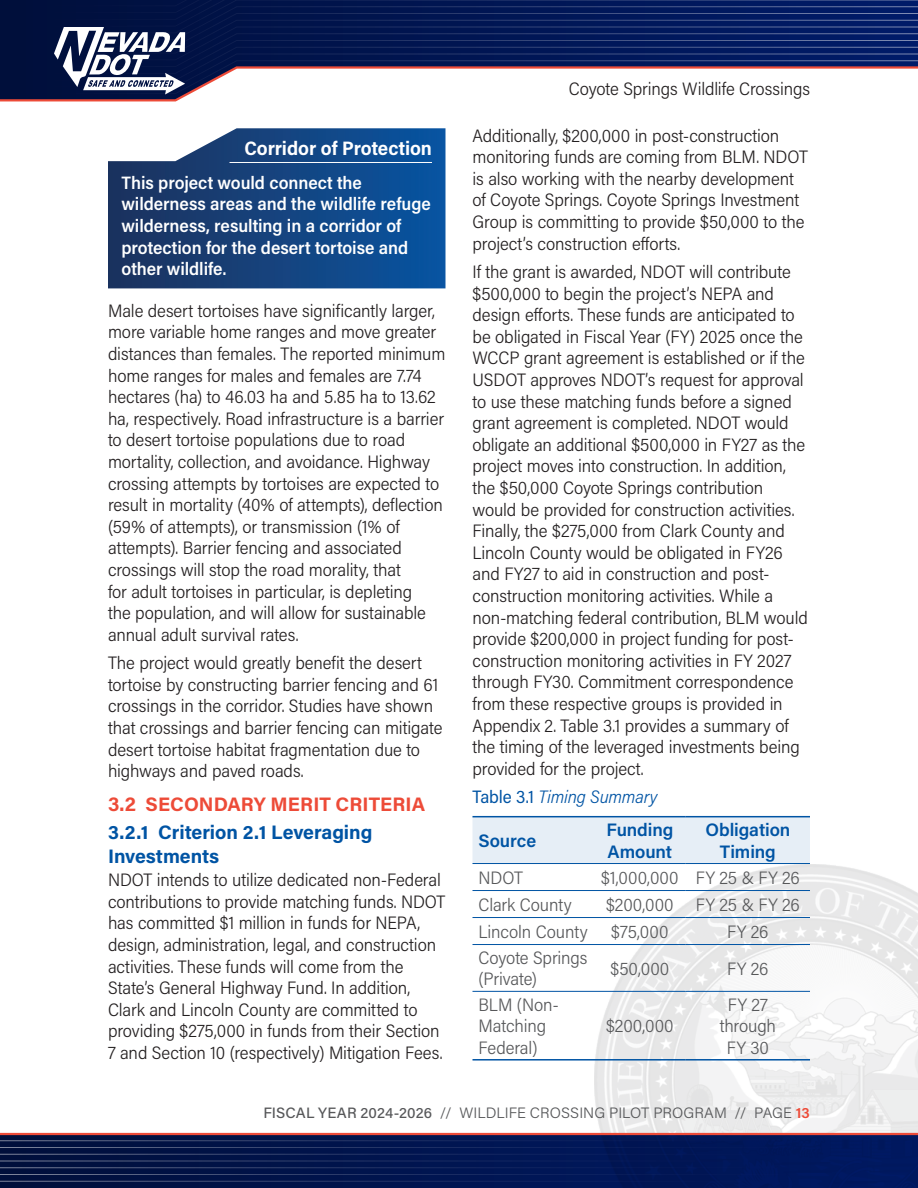
<style>
.page{position:relative;width:918px;height:1188px;background:#fff}
.page>*{position:absolute;margin:0;border:0;box-sizing:border-box;transform-origin:0 0}
.Sub_Heading{font:700 19.5px/23.4px "Acumin Pro";letter-spacing:-.005em;color:#0054a4}
.Heading{font:700 19.5px "Acumin Pro";color:#ed4b38}
.Callout_Heading{font:700 19.5px "Acumin Pro Semi Cond";letter-spacing:-.005em;color:#fff}
.Body{font:300 18px/21.6px "Acumin Pro Semi Cond";letter-spacing:-.005em;color:#231f20}
.Table_Body{font:300 18px/21.6px "Acumin Pro Semi Cond";letter-spacing:-.005em;color:#57585a}
.Body-2{font:600 18px/21.6px "Acumin Pro Semi Cond";letter-spacing:-.005em;color:#fff}
.Table_Heading{font:600 18px/21.6px "Acumin Pro";letter-spacing:-.005em;color:#0054a4}
.Body-3{font:italic 300 18px "Acumin Pro Semi Cond";letter-spacing:-.015em;color:#0054a4}
.t1{font:300 15px "Acumin Pro";letter-spacing:.005em;color:#57585a}
.s1{font-weight:400;font-style:normal}
.s2{font-weight:500}
.s3{font-weight:600;color:#ed4b38}
</style>
<div class="page">
<svg style="left:0;top:1135px;width:594px;height:53px;background:#02144a"></svg>
<img style="left:594px;top:864px;width:324px;height:324px">
<hr style="left:0;top:1133px;width:918px;height:2px;background:#ed4b38">
<hr style="left:0;top:1140px;width:918px;height:1px;background:#fff">
<hr style="left:0;top:1147px;width:918px;height:1px;background:#fff">
<hr style="left:0;top:1154px;width:918px;height:1px;background:#fff">
<hr style="left:0;top:1161px;width:918px;height:1px;background:#fff">
<hr style="left:0;top:1167px;width:918px;height:1px;background:#fff">
<hr style="left:0;top:1174px;width:918px;height:1px;background:#fff">
<hr style="left:0;top:1181px;width:918px;height:1px;background:#fff">
<svg style="left:0;top:0;width:918px;height:102px"></svg>
<div style="left:472px;top:817px;width:338px;height:46px;background:#e6eef6"></div>
<hr style="left:472px;top:890px;width:122px;height:1px;background:#0054a4">
<hr style="left:594px;top:890px;width:92px;height:1px;background:#0054a4">
<hr style="left:686px;top:890px;width:124px;height:1px;background:#0054a4">
<hr style="left:472px;top:917px;width:122px;height:1px;background:#0054a4">
<hr style="left:594px;top:917px;width:92px;height:1px;background:#0054a4">
<hr style="left:686px;top:917px;width:124px;height:1px;background:#0054a4">
<hr style="left:472px;top:944px;width:122px;height:1px;background:#0054a4">
<hr style="left:594px;top:944px;width:92px;height:1px;background:#0054a4">
<hr style="left:686px;top:944px;width:124px;height:1px;background:#0054a4">
<hr style="left:472px;top:991px;width:122px;height:1px;background:#0054a4">
<hr style="left:594px;top:991px;width:92px;height:1px;background:#0054a4">
<hr style="left:686px;top:991px;width:124px;height:1px;background:#0054a4">
<hr style="left:472px;top:1059px;width:122px;height:2px;background:#0054a4">
<hr style="left:594px;top:1059px;width:92px;height:2px;background:#0054a4">
<hr style="left:686px;top:1059px;width:124px;height:2px;background:#0054a4">
<hr style="left:472px;top:816px;width:122px;height:1px;background:#0054a4">
<hr style="left:594px;top:816px;width:92px;height:1px;background:#0054a4">
<hr style="left:686px;top:816px;width:124px;height:1px;background:#0054a4">
<hr style="left:472px;top:863px;width:122px;height:1px;background:#0054a4">
<hr style="left:594px;top:863px;width:92px;height:1px;background:#0054a4">
<hr style="left:686px;top:863px;width:124px;height:1px;background:#0054a4">
<img style="left:108px;top:128px;width:338px;height:160px">
<hr style="left:230px;top:162px;width:202px;height:1px;background:#fff">
<p class="Callout_Heading" style="left:244px;top:135px;width:189px">Corridor of Protection</p>
<p class="Body-2" style="left:122px;top:171px;width:311px">This project would connect the wilderness areas and the wildlife refuge wilderness, resulting in a corridor of protection for the desert tortoise and other wildlife.</p>
<p class="Body" style="left:108px;top:299px;width:339px">Male desert tortoises have significantly larger, more variable home ranges and move greater distances than females. The reported minimum home ranges for males and females are 7.74 hectares (ha) to 46.03 ha and 5.85 ha to 13.62 ha, respectively. Road infrastructure is a barrier to desert tortoise populations due to road mortality, collection, and avoidance. Highway crossing attempts by tortoises are expected to result in mortality (40% of attempts), deflection (59% of attempts), or transmission (1% of attempts). Barrier fencing and associated crossings will stop the road morality, that<br>for adult tortoises in particular, is depleting<br>the population, and will allow for sustainable annual adult survival rates.</p>
<p class="Body" style="left:108px;top:651px;width:336px">The project would greatly benefit the desert tortoise by constructing barrier fencing and 61 crossings in the corridor. Studies have shown that crossings and barrier fencing can mitigate desert tortoise habitat fragmentation due to highways and paved roads.</p>
<p class="Heading" style="left:108px;top:790px;width:319px">3.2 SECONDARY MERIT CRITERIA</p>
<p class="Sub_Heading" style="left:108px;top:820px;width:266px">3.2.1 Criterion 2.1 Leveraging<br>Investments</p>
<p class="Body" style="left:108px;top:868px;width:339px">NDOT intends to utilize dedicated non-Federal contributions to provide matching funds. NDOT has committed $1 million in funds for NEPA, design, administration, legal, and construction activities. These funds will come from the State’s General Highway Fund. In addition, Clark and Lincoln County are committed to providing $275,000 in funds from their Section 7 and Section 10 (respectively) Mitigation Fees.</p>
<p class="Body" style="left:569px;top:77px;width:243px">Coyote Springs Wildlife Crossings</p>
<p class="Body" style="left:472px;top:124px;width:337px">Additionally, $200,000 in post-construction monitoring funds are coming from BLM. NDOT is also working with the nearby development of Coyote Springs. Coyote Springs Investment Group is committing to provide $50,000 to the project’s construction efforts.</p>
<p class="Body" style="left:472px;top:260px;width:337px">If the grant is awarded, NDOT will contribute $500,000 to begin the project’s NEPA and design efforts. These funds are anticipated to be obligated in Fiscal Year (FY) 2025 once the WCCP grant agreement is established or if the USDOT approves NDOT’s request for approval to use these matching funds before a signed grant agreement is completed. NDOT would obligate an additional $500,000 in FY27 as the project moves into construction. In addition, the $50,000 Coyote Springs contribution would be provided for construction activities.<br>Finally, the $275,000 from Clark County and Lincoln County would be obligated in FY26 and FY27 to aid in construction and post&shy;construction monitoring activities. While a non-matching federal contribution, BLM would provide $200,000 in project funding for post&shy;construction monitoring activities in FY 2027 through FY30. Commitment correspondence from these respective groups is provided in Appendix 2. Table 3.1 provides a summary of the timing of the leveraged investments being provided for the project.</p>
<p class="Body-3" style="left:472px;top:784px;width:187px"><span class="s1">Table 3.1</span> Timing Summary</p>
<p class="Table_Heading" style="left:478px;top:829px;width:59px">Source</p>
<p class="Table_Heading" style="left:606px;top:818px;width:68px">Funding<br>Amount</p>
<p class="Table_Heading" style="left:705px;top:818px;width:87px;text-align:center">Obligation<br>Timing</p>
<p class="Table_Body" style="left:478px;top:866px;width:46px">NDOT</p>
<p class="Table_Body" style="left:601px;top:866px;width:79px">$1,000,000</p>
<p class="Table_Body" style="left:696px;top:866px;width:105px">FY 25 &amp; FY 26</p>
<p class="Table_Body" style="left:478px;top:893px;width:95px">Clark County</p>
<p class="Table_Body" style="left:606px;top:893px;width:69px">$200,000</p>
<p class="Table_Body" style="left:696px;top:893px;width:105px">FY 25 &amp; FY 26</p>
<p class="Table_Body" style="left:478px;top:920px;width:111px">Lincoln County</p>
<p class="Table_Body" style="left:611px;top:920px;width:59px">$75,000</p>
<p class="Table_Body" style="left:727px;top:920px;width:43px">FY 26</p>
<p class="Table_Body" style="left:478px;top:946px;width:111px">Coyote Springs (Private)</p>
<p class="Table_Body" style="left:610px;top:957px;width:60px">$50,000</p>
<p class="Table_Body" style="left:727px;top:957px;width:43px">FY 26</p>
<p class="Table_Body" style="left:478px;top:993px;width:82px">BLM (Non-<br>Matching<br>Federal)</p>
<p class="Table_Body" style="left:728px;top:993px;width:41px">FY 27</p>
<p class="Table_Body" style="left:720px;top:1014px;width:58px">through</p>
<p class="Table_Body" style="left:727px;top:1036px;width:44px">FY 30</p>
<p class="Table_Body" style="left:606px;top:1014px;width:69px">$200,000</p>
<p class="t1" style="left:263px;top:1102px;width:548px"><span class="s2">FISCAL YEAR 2024-2026</span> // WILDLIFE CROSSING PILOT PROGRAM // PAGE <span class="s3">13</span></p>
</div>
